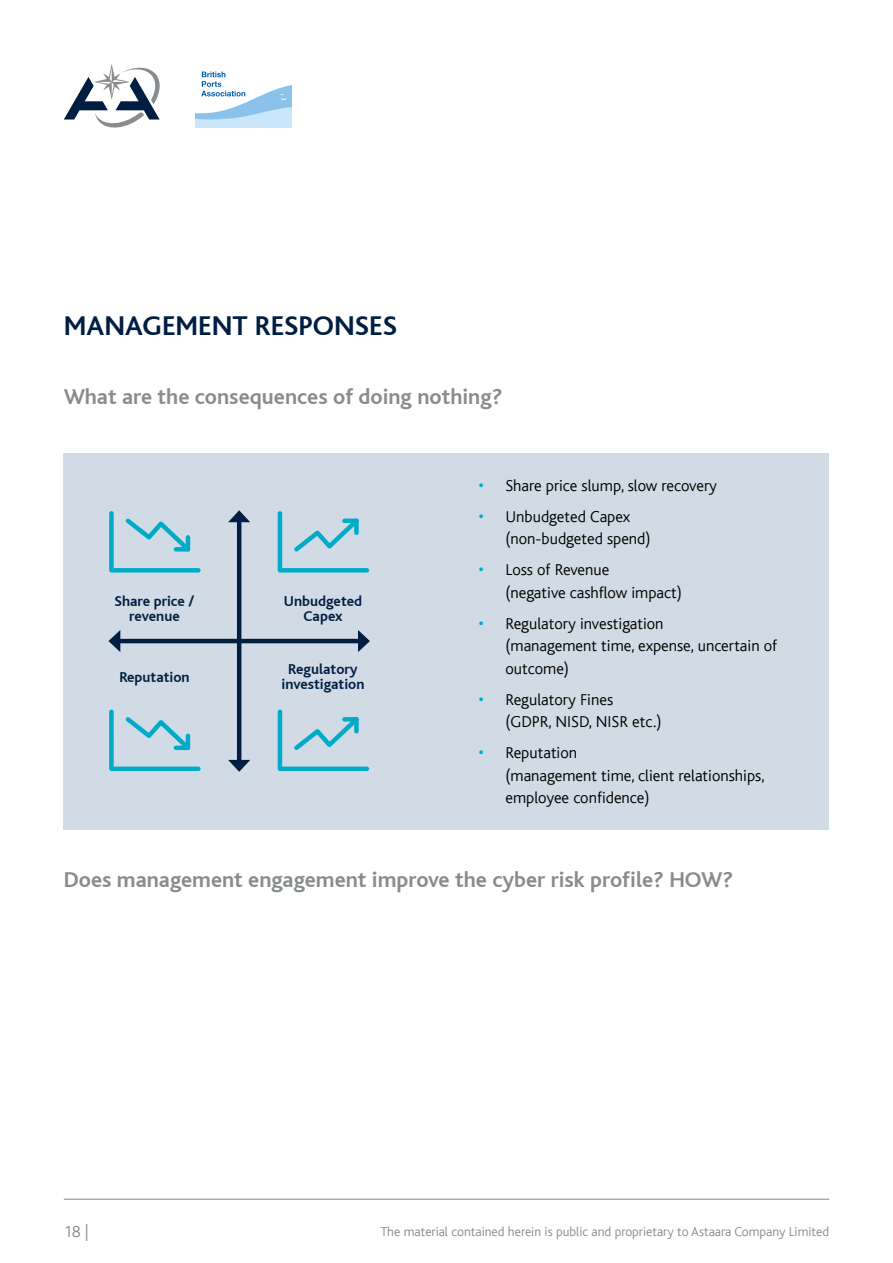
<style>
.page{position:relative;width:893px;height:1263px;background:#fff}
.page>*{position:absolute;margin:0;border:0;box-sizing:border-box;transform-origin:0 0}
.t1{font:700 28.5px "Bliss";color:#001e42}
.t2{font:700 22.5px "Bliss";color:#888c8e}
.t3{font:300 16.5px/22.5px "Bliss";color:#000}
.t4{font:300 16.5px "Bliss";color:#888c8e}
.t5{font:700 15px/15px "Bliss";color:#001e42;text-align:center}
.t6{font:300 13.5px "Bliss";color:#888c8e}
.s1{font-weight:400;font-size:18px;color:#00abc8}
</style>
<div class="page">
<div style="left:64px;top:453px;width:765px;height:376px;background:#d0dbe5"></div>
<svg style="left:277px;top:511px;width:93px;height:62px"></svg>
<svg style="left:277px;top:709px;width:93px;height:63px"></svg>
<svg style="left:109px;top:511px;width:92px;height:62px"></svg>
<svg style="left:109px;top:709px;width:92px;height:63px"></svg>
<hr style="left:237px;top:518px;width:4px;height:246px;background:#001e42">
<svg style="left:228px;top:510px;width:22px;height:12px"></svg>
<svg style="left:228px;top:760px;width:22px;height:12px"></svg>
<hr style="left:116px;top:639px;width:246px;height:4px;background:#001e42">
<svg style="left:358px;top:630px;width:12px;height:22px"></svg>
<svg style="left:108px;top:630px;width:12px;height:22px"></svg>
<hr style="left:64px;top:1199px;width:765px;height:1px;background:#888c8e">
<svg style="left:64px;top:64px;width:96px;height:64px"></svg>
<svg style="left:196px;top:72px;width:95px;height:56px"></svg>
<h1 class="t1" style="left:64px;top:310px;width:335px">MANAGEMENT RESPONSES</h1>
<h2 class="t2" style="left:64px;top:385px;width:440px">What are the consequences of doing nothing?</h2>
<p class="t5" style="left:115px;top:594px;width:81px">Share price / revenue</p>
<p class="t5" style="left:119px;top:670px;width:72px">Reputation</p>
<p class="t5" style="left:284px;top:594px;width:80px">Unbudgeted<br>Capex</p>
<p class="t5" style="left:282px;top:662px;width:84px">Regulatory investigation</p>
<p class="t3" style="left:478px;top:474px;width:240px"><span class="s1">•</span> Share price slump, slow recovery</p>
<p class="t3" style="left:505px;top:505px;width:147px;text-indent:-27px"><span class="s1">•</span> Unbudgeted Capex (non-budgeted spend)</p>
<p class="t3" style="left:505px;top:559px;width:178px;text-indent:-27px"><span class="s1">•</span> Loss of Revenue<br>(negative cashflow impact)</p>
<p class="t3" style="left:505px;top:612px;width:273px;text-indent:-27px"><span class="s1">•</span> Regulatory investigation<br>(management time, expense, uncertain of outcome)</p>
<p class="t3" style="left:505px;top:688px;width:158px;text-indent:-27px"><span class="s1">•</span> Regulatory Fines (GDPR, NISD, NISR etc.)</p>
<p class="t3" style="left:505px;top:742px;width:261px;text-indent:-27px"><span class="s1">•</span> Reputation<br>(management time, client relationships, employee confidence)</p>
<h2 class="t2" style="left:64px;top:868px;width:671px">Does management engagement improve the cyber risk profile? HOW?</h2>
<p class="t4" style="left:64px;top:1223px;width:27px">18 |</p>
<p class="t6" style="left:381px;top:1224px;width:450px">The material contained herein is public and proprietary to Astaara Company Limited</p>
</div>
